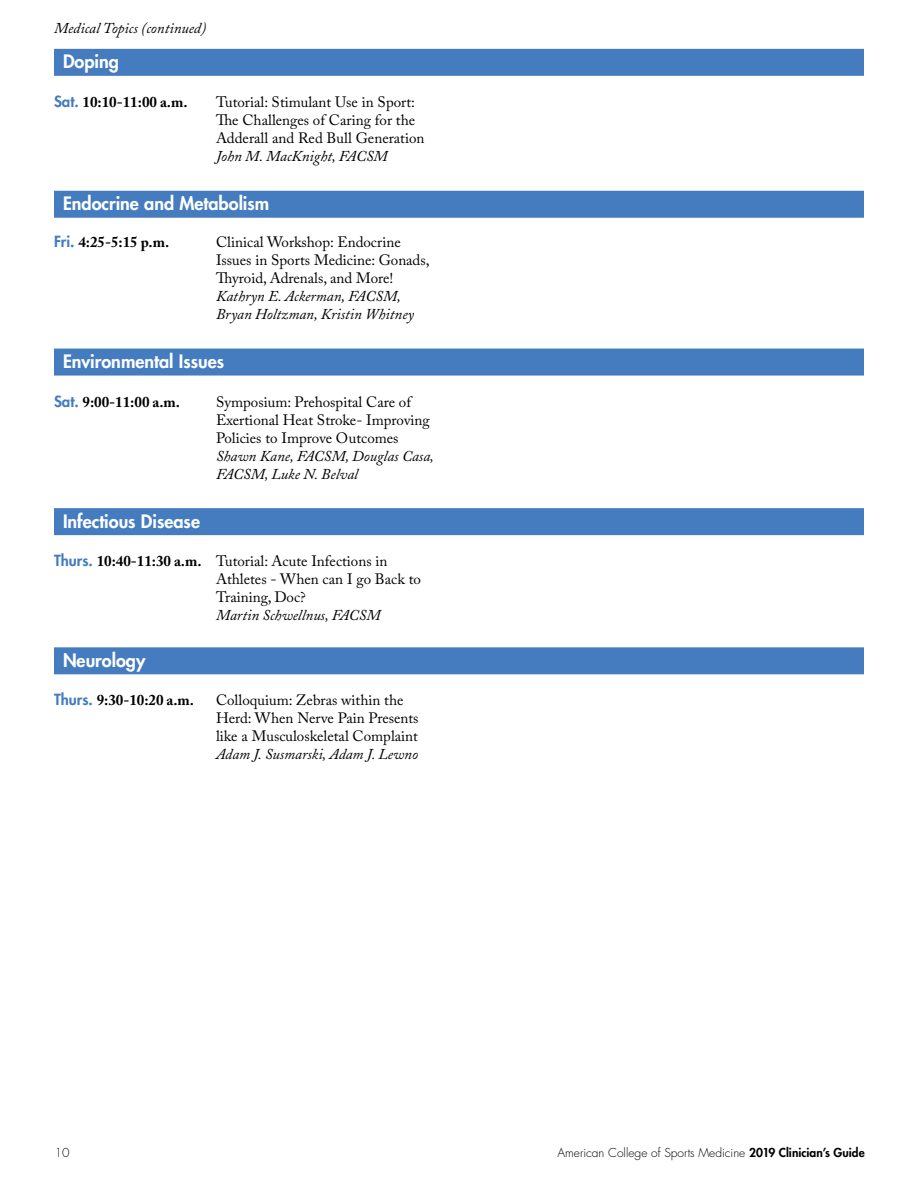
<style>
.page{position:relative;width:918px;height:1188px;background:#fff}
.page>*{position:absolute;margin:0;border:0;box-sizing:border-box;transform-origin:0 0}
.t1{font:800 18px "Futura";color:#fff}
.t2{font:15px/18px "Adobe Caslon Pro";color:#000}
.t3{font:italic 15px/18px "Adobe Caslon";color:#000}
.t4{font:700 15px "Adobe Caslon";color:#000}
.t5{font:italic 15px "Adobe Caslon Pro";color:#000}
.t6{font:300 12px "Futura";color:#000}
.s1{font-family:"Futura";font-weight:800;color:#457cbf}
.s2{font-family:"Adobe Caslon";font-weight:700}
.s3{font-weight:800}
</style>
<div class="page">
<div style="left:54px;top:49px;width:810px;height:27px;background:#457cbf"></div>
<div style="left:54px;top:191px;width:810px;height:27px;background:#457cbf"></div>
<div style="left:54px;top:349px;width:810px;height:27px;background:#457cbf"></div>
<div style="left:54px;top:508px;width:810px;height:27px;background:#457cbf"></div>
<div style="left:54px;top:647px;width:810px;height:27px;background:#457cbf"></div>
<p class="t5" style="left:54px;top:19px;width:154px">Medical Topics (continued)</p>
<p class="t1" style="left:63px;top:50px;width:58px">Doping</p>
<p class="t4" style="left:54px;top:93px;width:135px"><span class="s1">Sat.</span> 10:10-11:00 a.m.</p>
<p class="t2" style="left:216px;top:93px;width:210px">Tutorial: Stimulant Use in Sport:<br>The Challenges of Caring for the<br>Adderall and Red Bull Generation</p>
<p class="t3" style="left:216px;top:148px;width:173px">John M. MacKnight, FACSM</p>
<p class="t1" style="left:63px;top:192px;width:208px">Endocrine and Metabolism</p>
<p class="t4" style="left:54px;top:233px;width:117px"><span class="s1">Fri.</span> 4:25-5:15 p.m.</p>
<p class="t2" style="left:216px;top:233px;width:215px">Clinical Workshop: Endocrine<br>Issues in Sports Medicine: Gonads,<br>Thyroid, Adrenals, and More!</p>
<p class="t3" style="left:216px;top:288px;width:199px">Kathryn E. Ackerman, FACSM,<br>Bryan Holtzman, Kristin Whitney</p>
<p class="t1" style="left:63px;top:349px;width:163px">Environmental Issues</p>
<p class="t4" style="left:54px;top:393px;width:128px"><span class="s1">Sat.</span> 9:00-11:00 a.m.</p>
<p class="t2" style="left:216px;top:393px;width:215px">Symposium: Prehospital Care of<br>Exertional Heat Stroke- Improving<br>Policies to Improve Outcomes</p>
<p class="t3" style="left:216px;top:448px;width:219px">Shawn Kane, FACSM, Douglas Casa,<br>FACSM, Luke N. Belval</p>
<p class="t1" style="left:63px;top:509px;width:139px">Infectious Disease</p>
<p class="t2" style="left:216px;top:552px;width:207px;text-indent:-162px"><span class="s1">Thurs.</span> <span class="s2">10:40-11:30 a.m.</span> Tutorial: Acute Infections in<br>Athletes - When can I go Back to<br>Training, Doc?</p>
<p class="t3" style="left:216px;top:607px;width:166px">Martin Schwellnus, FACSM</p>
<p class="t1" style="left:63px;top:648px;width:84px">Neurology</p>
<p class="t4" style="left:54px;top:691px;width:142px"><span class="s1">Thurs.</span> 9:30-10:20 a.m.</p>
<p class="t2" style="left:216px;top:691px;width:204px">Colloquium: Zebras within the<br>Herd: When Nerve Pain Presents like a Musculoskeletal Complaint</p>
<p class="t3" style="left:216px;top:746px;width:204px">Adam J. Susmarski, Adam J. Lewno</p>
<p class="t6" style="left:55px;top:1145px;width:16px">10</p>
<p class="t6" style="left:558px;top:1145px;width:309px">American College of Sports Medicine <span class="s3">2019 Clinician’s Guide</span></p>
</div>
